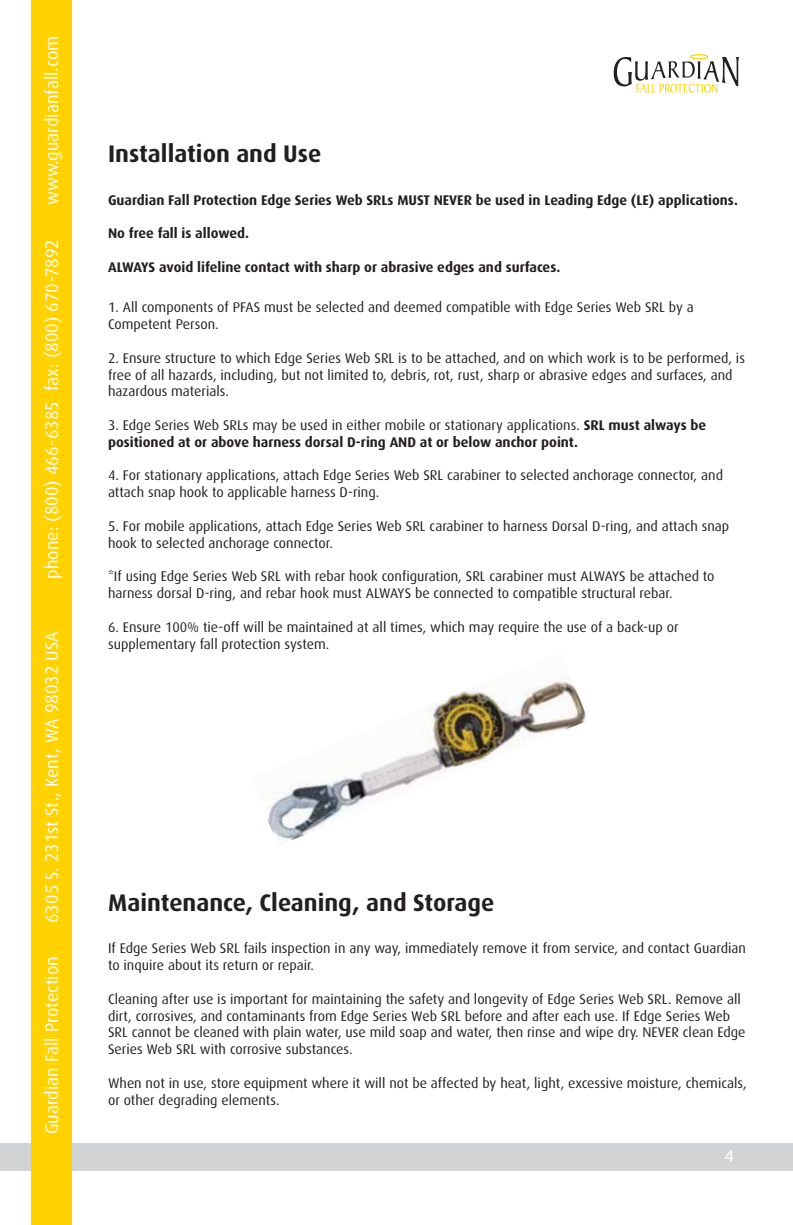
<style>
.page{position:relative;width:793px;height:1225px;background:#fff}
.page>*{position:absolute;margin:0;border:0;box-sizing:border-box;transform-origin:0 0}
.t1{font:700 24px "Dax";color:#231f20}
.t2{font:18px "Dax";color:#fff}
.t3{font:18px "Myriad Pro";color:#fff}
.t4{font:14px/16.8px "Dax";color:#231f20}
.t5{font:700 14px/16.8px "Dax";color:#231f20}
.s1{font-weight:400}
</style>
<div class="page">
<img style="left:267px;top:677px;width:319px;height:165px">
<div style="left:0;top:1143px;width:792px;height:27px;background:#d1d3d4"></div>
<div style="left:32px;top:0;width:40px;height:1224px;background:#ffd200"></div>
<svg style="left:613px;top:54px;width:125px;height:39px"></svg>
<p class="t2" style="left:42px;top:205px;width:171px;rotate:-90deg">www.guardianfall.com</p>
<p class="t2" style="left:42px;top:578px;width:341px;rotate:-90deg">phone: (800) 466-6385 fax: (800) 670-7892</p>
<p class="t2" style="left:42px;top:922px;width:293px;rotate:-90deg">6305 S. 231st St., Kent, WA 98032 USA</p>
<p class="t2" style="left:42px;top:1134px;width:179px;rotate:-90deg">Guardian Fall Protection</p>
<h1 class="t1" style="left:108px;top:140px;width:215px">Installation and Use</h1>
<p class="t5" style="left:108px;top:191px;width:631px">Guardian Fall Protection Edge Series Web SRLs MUST NEVER be used in Leading Edge (LE) applications.</p>
<p class="t5" style="left:108px;top:225px;width:142px">No free fall is allowed.</p>
<p class="t5" style="left:108px;top:259px;width:453px">ALWAYS avoid lifeline contact with sharp or abrasive edges and surfaces.</p>
<p class="t4" style="left:108px;top:299px;width:586px">1. All components of PFAS must be selected and deemed compatible with Edge Series Web SRL by a<br>Competent Person.</p>
<p class="t4" style="left:108px;top:349px;width:638px">2. Ensure structure to which Edge Series Web SRL is to be attached, and on which work is to be performed, is free of all hazards, including, but not limited to, debris, rot, rust, sharp or abrasive edges and surfaces, and hazardous materials.</p>
<p class="t5" style="left:108px;top:417px;width:599px"><span class="s1">3. Edge Series Web SRLs may be used in either mobile or stationary applications.</span> SRL must always be positioned at or above harness dorsal D-ring AND at or below anchor point.</p>
<p class="t4" style="left:108px;top:467px;width:616px">4. For stationary applications, attach Edge Series Web SRL carabiner to selected anchorage connector, and attach snap hook to applicable harness D-ring.</p>
<p class="t4" style="left:108px;top:517px;width:622px">5. For mobile applications, attach Edge Series Web SRL carabiner to harness Dorsal D-ring, and attach snap hook to selected anchorage connector.</p>
<p class="t4" style="left:108px;top:568px;width:607px">*If using Edge Series Web SRL with rebar hook configuration, SRL carabiner must ALWAYS be attached to harness dorsal D-ring, and rebar hook must ALWAYS be connected to compatible structural rebar.</p>
<p class="t4" style="left:108px;top:618px;width:571px">6. Ensure 100% tie-off will be maintained at all times, which may require the use of a back-up or supplementary fall protection system.</p>
<h1 class="t1" style="left:108px;top:888px;width:387px">Maintenance, Cleaning, and Storage</h1>
<p class="t4" style="left:108px;top:939px;width:639px">If Edge Series Web SRL fails inspection in any way, immediately remove it from service, and contact Guardian to inquire about its return or repair.</p>
<p class="t4" style="left:108px;top:990px;width:638px">Cleaning after use is important for maintaining the safety and longevity of Edge Series Web SRL. Remove all dirt, corrosives, and contaminants from Edge Series Web SRL before and after each use. If Edge Series Web SRL cannot be cleaned with plain water, use mild soap and water, then rinse and wipe dry. NEVER clean Edge Series Web SRL with corrosive substances.</p>
<p class="t4" style="left:108px;top:1074px;width:639px">When not in use, store equipment where it will not be affected by heat, light, excessive moisture, chemicals, or other degrading elements.</p>
<p class="t3" style="left:724px;top:1144px;width:11px">4</p>
</div>
